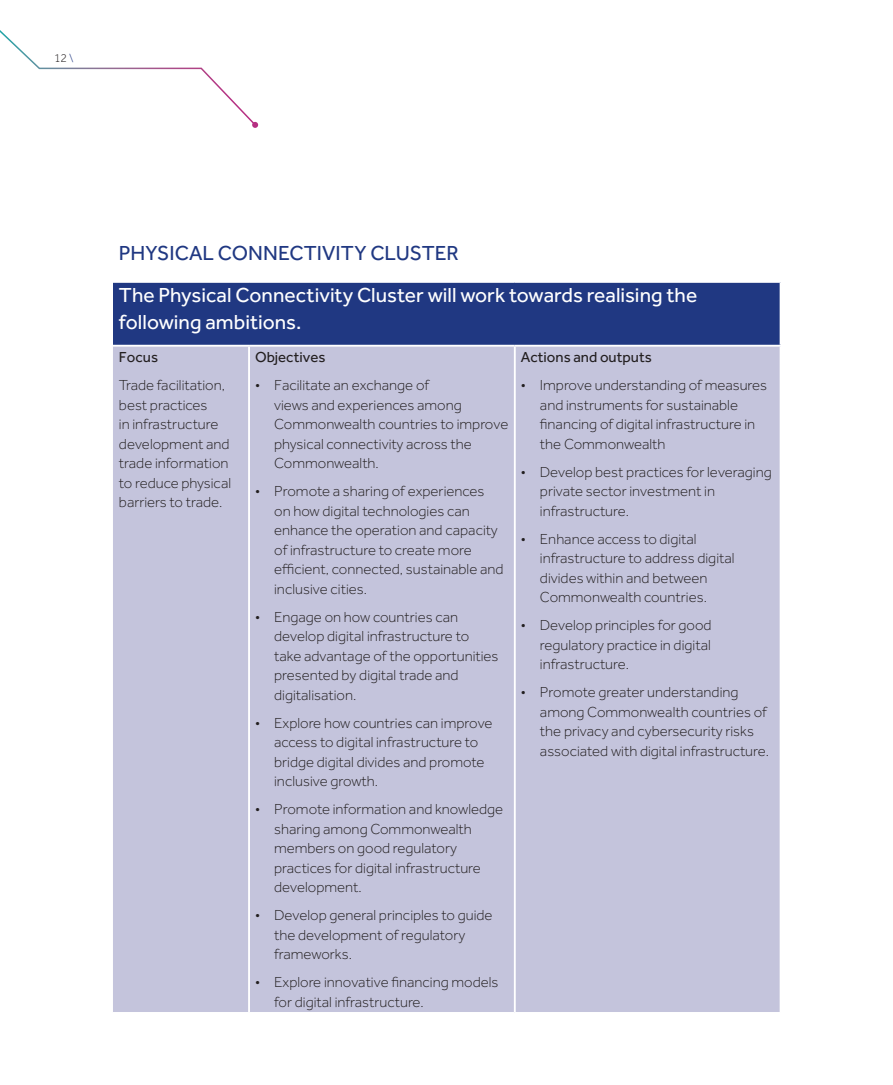
<style>
.page{position:relative;width:893px;height:1085px;background:#fff}
.page>*{position:absolute;margin:0;border:0;box-sizing:border-box;transform-origin:0 0}
.t1{font:21px/27px "Effra";color:#fff}
.t2{font:21px "Effra";color:#203882}
.t3{font:300 15px/19.5px "Effra";color:#231f20}
.t4{font:15px "Effra";color:#231f20}
.t5{font:300 12px "Effra";color:#231f20}
.s1{color:#203882}
</style>
<div class="page">
<svg style="left:0;top:30px;width:258px;height:98px"></svg>
<div style="left:113px;top:282px;width:668px;height:63px;background:#203882"></div>
<div style="left:113px;top:346px;width:667px;height:665px;background:#c4c4dc"></div>
<hr style="left:113px;top:281px;width:136px;height:2px;background:#fff">
<hr style="left:249px;top:281px;width:266px;height:2px;background:#fff">
<hr style="left:515px;top:281px;width:266px;height:2px;background:#fff">
<hr style="left:780px;top:283px;width:1px;height:62px;background:#fff">
<hr style="left:248px;top:346px;width:2px;height:665px;background:#fff">
<hr style="left:514px;top:346px;width:2px;height:665px;background:#fff">
<p class="t5" style="left:54px;top:51px;width:21px">12 <span class="s1">\</span></p>
<h1 class="t2" style="left:119px;top:240px;width:341px">PHYSICAL CONNECTIVITY CLUSTER</h1>
<h1 class="t1" style="left:119px;top:281px;width:580px">The Physical Connectivity Cluster will work towards realising the following ambitions.</h1>
<p class="t4" style="left:119px;top:348px;width:41px">Focus</p>
<p class="t3" style="left:119px;top:375px;width:114px">Trade facilitation, best practices<br>in infrastructure development and trade information to reduce physical barriers to trade.</p>
<p class="t4" style="left:255px;top:348px;width:72px">Objectives</p>
<p class="t3" style="left:274px;top:375px;width:236px;text-indent:-19px">• Facilitate an exchange of<br>views and experiences among<br>Commonwealth countries to improve physical connectivity across the<br>Commonwealth.</p>
<p class="t3" style="left:274px;top:481px;width:231px;text-indent:-19px">• Promote a sharing of experiences on how digital technologies can enhance the operation and capacity of infrastructure to create more efficient, connected, sustainable and inclusive cities.</p>
<p class="t3" style="left:274px;top:606px;width:226px;text-indent:-19px">• Engage on how countries can develop digital infrastructure to take advantage of the opportunities presented by digital trade and digitalisation.</p>
<p class="t3" style="left:274px;top:712px;width:220px;text-indent:-19px">• Explore how countries can improve access to digital infrastructure to bridge digital divides and promote inclusive growth.</p>
<p class="t3" style="left:274px;top:799px;width:231px;text-indent:-19px">• Promote information and knowledge sharing among Commonwealth members on good regulatory practices for digital infrastructure development.</p>
<p class="t3" style="left:274px;top:905px;width:220px;text-indent:-19px">• Develop general principles to guide the development of regulatory frameworks.</p>
<p class="t3" style="left:274px;top:972px;width:226px;text-indent:-19px">• Explore innovative financing models for digital infrastructure.</p>
<p class="t4" style="left:521px;top:348px;width:133px">Actions and outputs</p>
<p class="t3" style="left:540px;top:375px;width:229px;text-indent:-19px">• Improve understanding of measures and instruments for sustainable financing of digital infrastructure in the Commonwealth</p>
<p class="t3" style="left:540px;top:461px;width:233px;text-indent:-19px">• Develop best practices for leveraging private sector investment in infrastructure.</p>
<p class="t3" style="left:540px;top:528px;width:196px;text-indent:-19px">• Enhance access to digital infrastructure to address digital divides within and between<br>Commonwealth countries.</p>
<p class="t3" style="left:540px;top:615px;width:173px;text-align:justify;text-indent:-19px">• Develop principles for good regulatory practice in digital infrastructure.</p>
<p class="t3" style="left:540px;top:682px;width:231px;text-indent:-19px">• Promote greater understanding among Commonwealth countries of the privacy and cybersecurity risks associated with digital infrastructure.</p>
</div>
